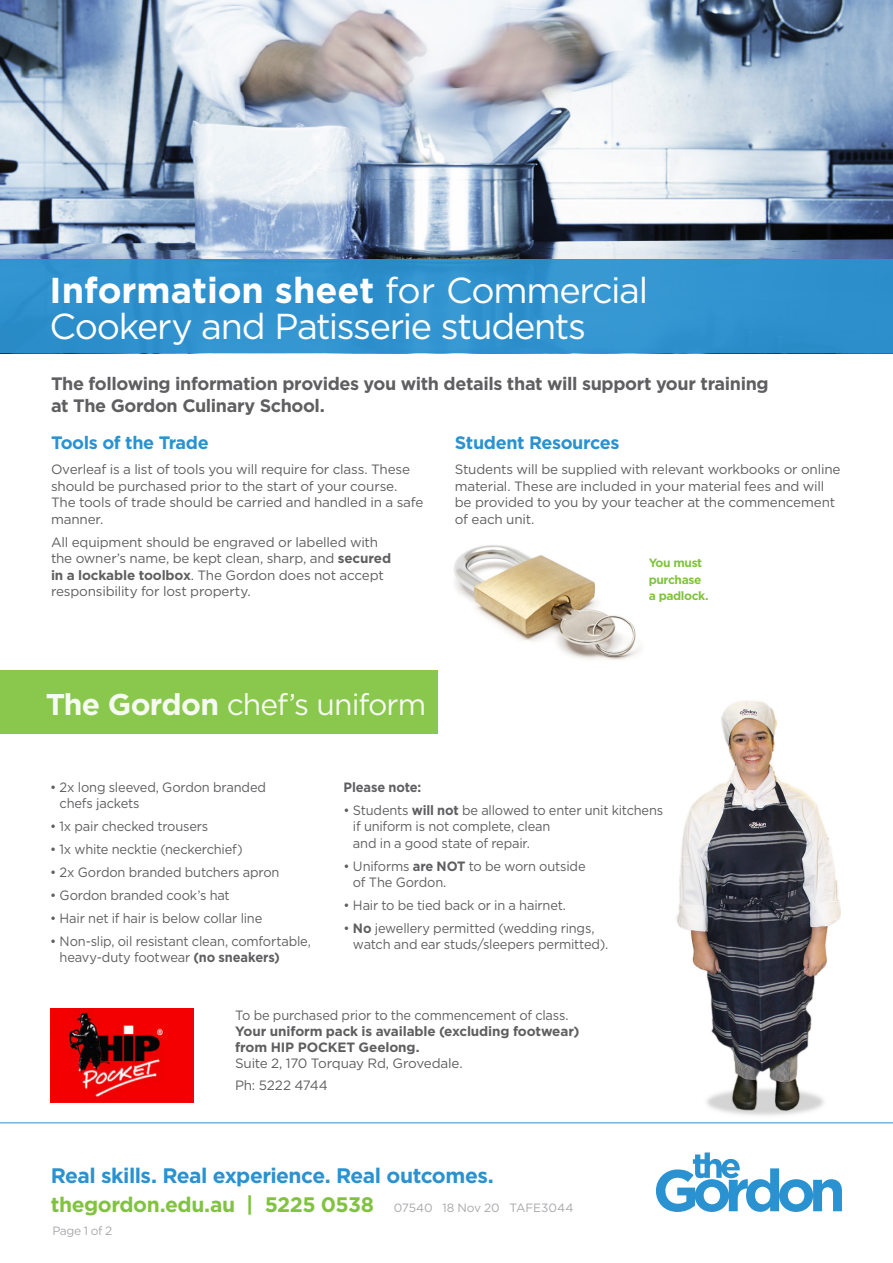
<style>
.page{position:relative;width:893px;height:1263px;background:#fff}
.page>*{position:absolute;margin:0;border:0;box-sizing:border-box;transform-origin:0 0}
.t1{font:36px/36px "Gotham";letter-spacing:-.035em;color:#fff}
.t2{font:30px "Gotham";letter-spacing:-.035em;color:#fff}
.t3{font:700 21px "Gotham";letter-spacing:-.02em;color:#81c340}
.t4{font:700 21px "Gotham";letter-spacing:-.025em;color:#2a92d0}
.Intro_para{font:700 18px/22.5px "Gotham";letter-spacing:-.02em;color:#5f5f62}
.Blue_heading{font:700 18px "Gotham";letter-spacing:-.02em;color:#2a92d0}
.Course_Sub_Headings{font:13.5px/16.5px "Gotham";letter-spacing:-.015em;color:#5f5f62;scale:.95 1}
.body_text{font:13.5px/16.5px "Gotham";letter-spacing:-.015em;color:#5f5f62}
.Course_Sub_Headings-2{font:13.5px "Gotham";letter-spacing:-.015em;color:#5f5f62}
.Course_Sub_Headings-3{font:700 13.5px "Gotham";letter-spacing:-.015em;color:#5f5f62;scale:.95 1}
.body_text-2{font:700 12px/16.5px "Gotham";letter-spacing:-.03em;color:#81c340}
.body_text-3{font:12px "Gotham";letter-spacing:-.03em;color:#a8a9ad}
.s1{font-weight:700}
.s2{font-weight:400;font-size:12px;color:#a8a9ad}
</style>
<div class="page">
<img style="left:0;top:0;width:893px;height:259px">
<svg style="left:0;top:1123px;width:893px;height:1px"></svg>
<div style="left:0;top:670px;width:438px;height:64px;background:#89c74d"></div>
<div style="left:0;top:259px;width:893px;height:94px;background:#2a92d0"></div>
<img style="left:50px;top:1009px;width:144px;height:94px">
<img style="left:676px;top:701px;width:165px;height:415px">
<svg style="left:656px;top:1152px;width:186px;height:60px"></svg>
<img style="left:454px;top:545px;width:186px;height:115px">
<p class="t1" style="left:50px;top:272px;width:600px"><span class="s1">Information sheet</span> for Commercial<br>Cookery and Patisserie students</p>
<p class="Intro_para" style="left:51px;top:372px;width:719px">The following information provides you with details that will support your training at The Gordon Culinary School.</p>
<p class="Blue_heading" style="left:51px;top:432px;width:159px">Tools of the Trade</p>
<p class="body_text" style="left:51px;top:461px;width:374px">Overleaf is a list of tools you will require for class. These should be purchased prior to the start of your course.<br>The tools of trade should be carried and handled in a safe manner.</p>
<p class="body_text" style="left:51px;top:534px;width:342px">All equipment should be engraved or labelled with the owner’s name, be kept clean, sharp, and <span class="s1">secured in a lockable toolbox</span>. The Gordon does not accept responsibility for lost property.</p>
<p class="Blue_heading" style="left:455px;top:432px;width:166px">Student Resources</p>
<p class="body_text" style="left:455px;top:461px;width:387px">Students will be supplied with relevant workbooks or online material. These are included in your material fees and will be provided to you by your teacher at the commencement of each unit.</p>
<p class="body_text-2" style="left:649px;top:554px;width:61px">You must purchase a padlock.</p>
<h2 class="t2" style="left:45px;top:686px;width:382px"><span class="s1">The Gordon</span> chef’s uniform</h2>
<p class="Course_Sub_Headings" style="left:60px;top:779px;width:219px;text-indent:-9px">• 2x long sleeved, Gordon branded chefs jackets</p>
<p class="Course_Sub_Headings" style="left:50px;top:818px;width:168px">• 1x pair checked trousers</p>
<p class="Course_Sub_Headings" style="left:50px;top:841px;width:204px">• 1x white necktie (neckerchief)</p>
<p class="Course_Sub_Headings" style="left:50px;top:864px;width:243px">• 2x Gordon branded butchers apron</p>
<p class="Course_Sub_Headings" style="left:50px;top:887px;width:191px">• Gordon branded cook’s hat</p>
<p class="Course_Sub_Headings" style="left:50px;top:909px;width:225px">• Hair net if hair is below collar line</p>
<p class="Course_Sub_Headings" style="left:60px;top:932px;width:266px;text-indent:-9px">• Non-slip, oil resistant clean, comfortable, heavy-duty footwear <span class="s1">(no sneakers)</span></p>
<p class="Course_Sub_Headings-3" style="left:344px;top:779px;width:83px">Please note:</p>
<p class="Course_Sub_Headings" style="left:353px;top:801px;width:328px;text-indent:-9px">• Students <span class="s1">will not</span> be allowed to enter unit kitchens if uniform is not complete, clean<br>and in a good state of repair.</p>
<p class="Course_Sub_Headings" style="left:353px;top:857px;width:246px;text-indent:-9px">• Uniforms <span class="s1">are NOT</span> to be worn outside of The Gordon.</p>
<p class="Course_Sub_Headings" style="left:344px;top:897px;width:235px">• Hair to be tied back or in a hairnet.</p>
<p class="Course_Sub_Headings" style="left:353px;top:920px;width:270px;text-indent:-9px">• <span class="s1">No</span> jewellery permitted (wedding rings, watch and ear studs/sleepers permitted).</p>
<p class="Course_Sub_Headings" style="left:235px;top:1007px;width:364px">To be purchased prior to the commencement of class.<br><span class="s1">Your uniform pack is available (excluding footwear) from HIP POCKET Geelong.<br></span>Suite 2, 170 Torquay Rd, Grovedale.</p>
<p class="Course_Sub_Headings-2" style="left:235px;top:1077px;width:94px">Ph: 5222 4744</p>
<p class="t4" style="left:51px;top:1163px;width:445px">Real skills. Real experience. Real outcomes.</p>
<p class="t3" style="left:51px;top:1192px;width:524px">thegordon.edu.au | 5225 0538 <span class="s2">07540 18 Nov 20 TAFE3044</span></p>
<p class="body_text-3" style="left:52px;top:1223px;width:62px">Page 1 of 2</p>
</div>
